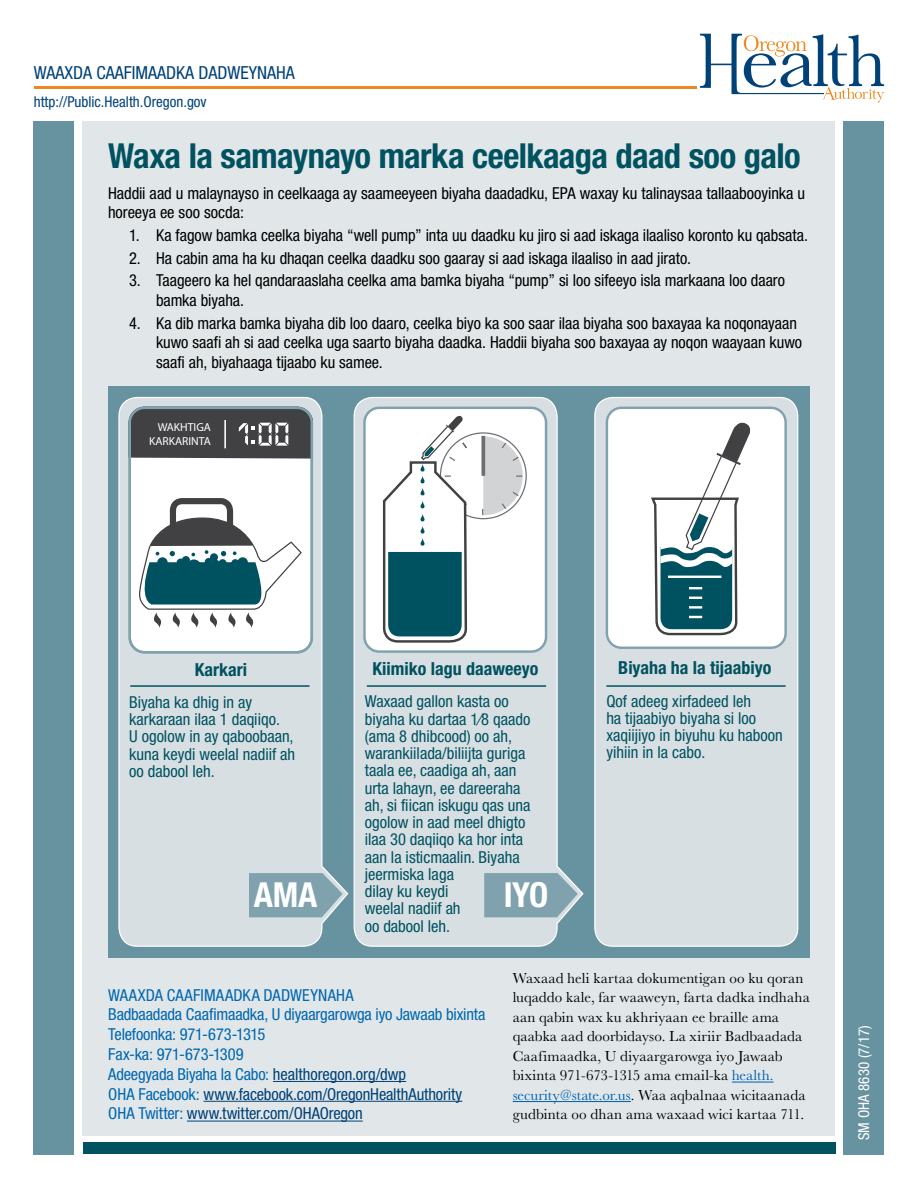
<style>
.page{position:relative;width:918px;height:1188px;background:#fff}
.page>*{position:absolute;margin:0;border:0;box-sizing:border-box;transform-origin:0 0}
.t1{font:700 condensed 34.5px "Helvetica Neue LT Std";letter-spacing:-.02em;color:#005260}
.t2{font:700 condensed 34.5px "Helvetica Neue LT Std";letter-spacing:-.005em;color:#fff}
.FAST_FACT{font:700 condensed 18px "Helvetica Neue LT Std";color:#005260}
.t3{font:condensed 18px "Helvetica Neue LT Std";color:#004278}
.body{font:condensed 16.5px/19.5px "Helvetica Neue LT Std";letter-spacing:-.005em;color:#000}
.FAST_FACT-2{font:condensed 16.5px/17.2px "Helvetica Neue LT Std";color:#005260}
.contact_information{font:condensed 16.5px "Helvetica Neue LT Std";letter-spacing:-.01em;color:#0067b0}
.contact_information-2{font:condensed 16.5px "Helvetica Neue LT Std";letter-spacing:-.01em;color:#004278}
.contact_information-3{font:condensed 16.5px "Helvetica Neue LT Std";letter-spacing:.015em;color:#0067b0}
.Alt_format{font:15px/19.5px "Baskerville URW";letter-spacing:.01em;color:#000}
.t4{font:condensed 15px "Helvetica Neue LT Std";color:#004278}
.t5{font:condensed 15px "Helvetica Neue LT Std";color:#fff}
.t6{font:13.65px/13.6px "Myriad Pro";color:#fff}
.t7{font:11.55px/14px "Myriad Pro";color:#fff;text-align:right}
.s1{color:#004278}
.s2{color:#0067b0}
.s3{color:#0060ae}
</style>
<div class="page">
<div style="left:83px;top:121px;width:752px;height:1014px;background:#e1e7e9"></div>
<div style="left:34px;top:121px;width:40px;height:1033px;background:#67929f"></div>
<div style="left:844px;top:121px;width:40px;height:1033px;background:#67929f"></div>
<div style="left:83px;top:1143px;width:752px;height:11px;background:#005260"></div>
<hr style="left:34px;top:87px;width:663px;height:2px;background:#ec881d">
<svg style="left:700px;top:34px;width:184px;height:69px"></svg>
<div style="left:108px;top:387px;width:702px;height:571px;background:#67929f"></div>
<svg style="left:353px;top:396px;width:231px;height:551px"></svg>
<svg style="left:484px;top:873px;width:94px;height:44px;background:#84a5b0"></svg>
<div style="left:595px;top:398px;width:203px;height:548px;background:#d7dfe3;border-radius:18px"></div>
<div style="left:594px;top:397px;width:204px;height:550px;border:1px solid #fff;border-radius:18px"></div>
<svg style="left:118px;top:396px;width:231px;height:551px"></svg>
<div style="left:364px;top:408px;width:182px;height:244px;background:#fff;border-radius:15px"></div>
<div style="left:363px;top:407px;width:184px;height:246px;border:2px solid #80a2ae;border-radius:15px"></div>
<svg style="left:382px;top:415px;width:145px;height:228px"></svg>
<div style="left:130px;top:408px;width:182px;height:244px;background:#fff;border-radius:15px"></div>
<svg style="left:139px;top:498px;width:163px;height:129px"></svg>
<div style="left:607px;top:408px;width:179px;height:240px;background:#fff;border-radius:15px"></div>
<div style="left:606px;top:407px;width:181px;height:242px;border:2px solid #80a2ae;border-radius:15px"></div>
<div style="left:129px;top:407px;width:184px;height:246px;border:2px solid #80a2ae;border-radius:15px"></div>
<hr style="left:130px;top:685px;width:180px;height:2px;background:#005260">
<hr style="left:367px;top:685px;width:179px;height:2px;background:#005260">
<hr style="left:606px;top:685px;width:180px;height:2px;background:#005260">
<svg style="left:649px;top:497px;width:91px;height:450px"></svg>
<svg style="left:653px;top:422px;width:98px;height:213px"></svg>
<svg style="left:249px;top:873px;width:94px;height:44px;background:#84a5b0"></svg>
<svg style="left:127px;top:405px;width:187px;height:55px;background:#5a5c5e"></svg>
<hr style="left:273px;top:1081px;width:133px;height:1px;background:#004278">
<hr style="left:204px;top:1101px;width:258px;height:1px;background:#004278">
<hr style="left:187px;top:1121px;width:176px;height:1px;background:#004278">
<hr style="left:732px;top:1082px;width:42px;height:1px;background:#0060ae">
<hr style="left:513px;top:1101px;width:118px;height:1px;background:#0060ae">
<p class="t3" style="left:34px;top:62px;width:262px">WAAXDA CAAFIMAADKA DADWEYNAHA</p>
<p class="t4" style="left:34px;top:93px;width:174px">http://Public.Health.Oregon.gov</p>
<p class="t1" style="left:108px;top:135px;width:694px">Waxa la samaynayo marka ceelkaaga daad soo galo</p>
<p class="body" style="left:108px;top:183px;width:699px">Haddii aad u malaynayso in ceelkaaga ay saameeyeen biyaha daadadku, EPA waxay ku talinaysaa tallaabooyinka u horeeya ee soo socda:</p>
<p class="body" style="left:129px;top:225px;width:681px">1. Ka fagow bamka ceelka biyaha “well pump” inta uu daadku ku jiro si aad iskaga ilaaliso koronto ku qabsata.</p>
<p class="body" style="left:129px;top:248px;width:563px">2. Ha cabin ama ha ku dhaqan ceelka daadku soo gaaray si aad iskaga ilaaliso in aad jirato.</p>
<p class="body" style="left:156px;top:271px;width:631px;text-indent:-27px">3. Taageero ka hel qandaraaslaha ceelka ama bamka biyaha “pump” si loo sifeeyo isla markaana loo daaro bamka biyaha.</p>
<p class="body" style="left:156px;top:313px;width:648px;text-indent:-27px">4. Ka dib marka bamka biyaha dib loo daaro, ceelka biyo ka soo saar ilaa biyaha soo baxayaa ka noqonayaan kuwo saafi ah si aad ceelka uga saarto biyaha daadka. Haddii biyaha soo baxayaa ay noqon waayaan kuwo saafi ah, biyahaaga tijaabo ku samee.</p>
<p class="t6" style="left:169px;top:418px;width:29px">BOIL<br>TIME</p>
<p class="t7" style="left:149px;top:420px;width:63px">WAKHTIGA<br>KARKARINTA</p>
<p class="FAST_FACT" style="left:195px;top:658px;width:54px">Karkari</p>
<p class="FAST_FACT-2" style="left:129px;top:693px;width:168px">Biyaha ka dhig in ay karkaraan ilaa 1 daqiiqo.<br>U ogolow in ay qaboobaan, kuna keydi weelal nadiif ah oo dabool leh.</p>
<p class="t2" style="left:254px;top:874px;width:65px">AMA</p>
<p class="FAST_FACT" style="left:372px;top:658px;width:167px">Kiimiko lagu daaweeyo</p>
<p class="FAST_FACT-2" style="left:365px;top:693px;width:167px">Waxaad gallon kasta oo biyaha ku dartaa 1⁄8 qaado (ama 8 dhibcood) oo ah, warankiilada/biliijta guriga taala ee, caadiga ah, aan urta lahayn, ee dareeraha ah, si fiican iskugu qas una ogolow in aad meel dhigto ilaa 30 daqiiqo ka hor inta aan la isticmaalin. Biyaha jeermiska laga<br>dilay ku keydi<br>weelal nadiif ah<br>oo dabool leh.</p>
<p class="t2" style="left:504px;top:874px;width:46px">IYO</p>
<p class="FAST_FACT" style="left:618px;top:657px;width:155px">Biyaha ha la tijaabiyo</p>
<p class="FAST_FACT-2" style="left:606px;top:692px;width:178px">Qof adeeg xirfadeed leh<br>ha tijaabiyo biyaha si loo xaqiijiyo in biyuhu ku haboon yihiin in la cabo.</p>
<p class="contact_information-3" style="left:108px;top:985px;width:247px">WAAXDA CAAFIMAADKA DADWEYNAHA</p>
<p class="contact_information" style="left:108px;top:1005px;width:379px">Badbaadada Caafimaadka, U diyaargarowga iyo Jawaab bixinta</p>
<p class="contact_information" style="left:108px;top:1025px;width:159px">Telefoonka: 971-673-1315</p>
<p class="contact_information" style="left:108px;top:1045px;width:137px">Fax-ka: 971-673-1309</p>
<p class="contact_information" style="left:108px;top:1064px;width:300px">Adeegyada Biyaha la Cabo: <span class="s1">healthoregon.org/dwp</span></p>
<p class="contact_information-2" style="left:108px;top:1084px;width:356px"><span class="s2">OHA Facebook:</span> www.facebook.com/OregonHealthAuthority</p>
<p class="contact_information-2" style="left:108px;top:1104px;width:256px"><span class="s2">OHA Twitter:</span> www.twitter.com/OHAOregon</p>
<p class="Alt_format" style="left:513px;top:968px;width:299px">Waxaad heli kartaa dokumentigan oo ku qoran luqaddo kale, far waaweyn, farta dadka indhaha aan qabin wax ku akhriyaan ee braille ama qaabka aad doorbidayso. La xiriir Badbaadada Caafimaadka, U diyaargarowga iyo Jawaab bixinta 971-673-1315 ama email-ka <span class="s3">health. security@state.or.us</span>. Waa aqbalnaa wicitaanada gudbinta oo dhan ama waxaad wici kartaa 711.</p>
<p class="t5" style="left:855px;top:1140px;width:116px;rotate:-90deg">SM OHA 8630 (7/17)</p>
</div>
